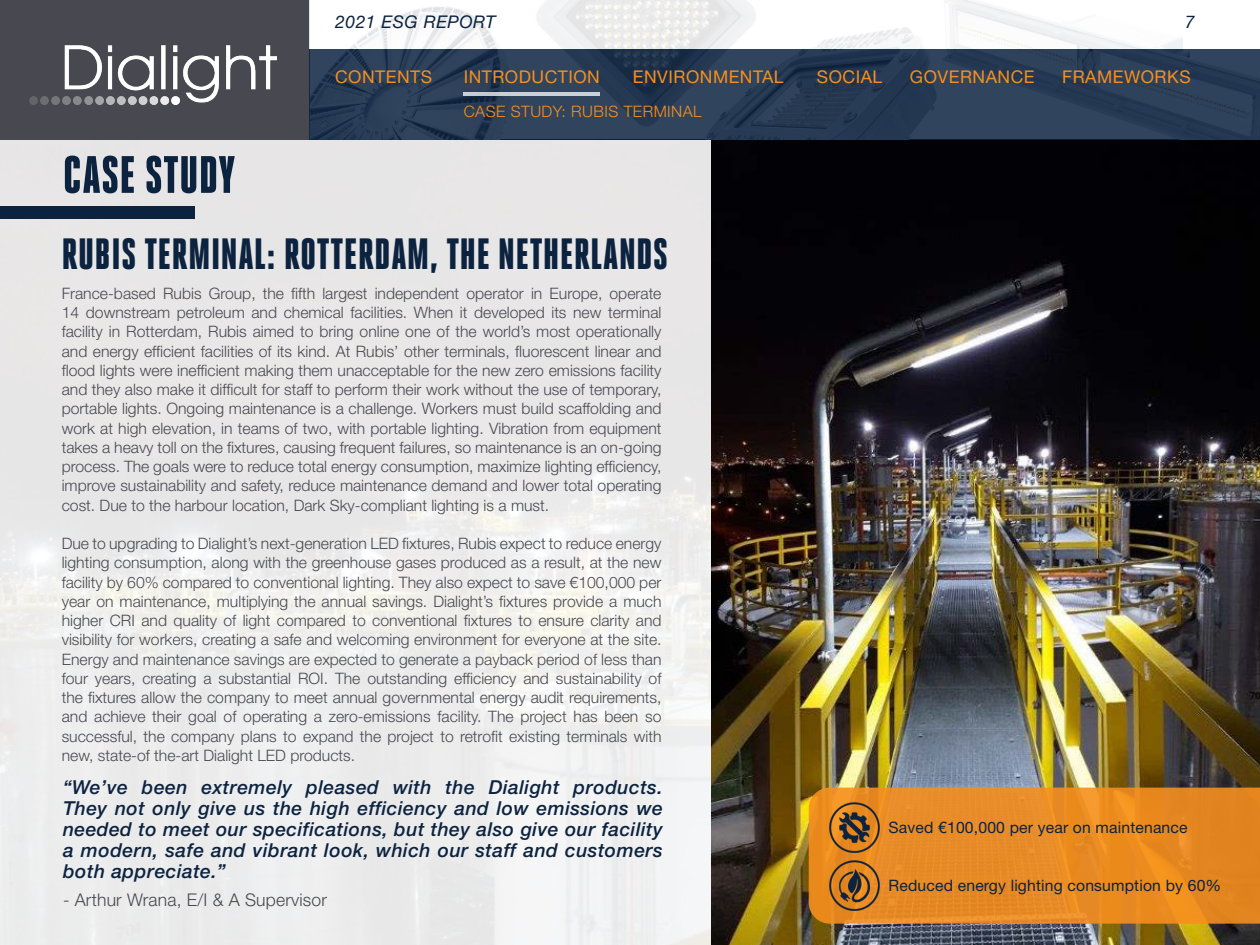
<style>
.page{position:relative;width:1260px;height:945px;background:#fff}
.page>*{position:absolute;margin:0;border:0;box-sizing:border-box;transform-origin:0 0}
.t1{font:900 52.5px "Heroic Condensed";letter-spacing:.01em;color:#0c2340}
.t2{font:900 43.75px "Heroic Condensed";letter-spacing:.015em;color:#0c2340}
.t3{font:italic 500 19.25px/21px "Helvetica Neue LT Std";letter-spacing:.025em;color:#0c2340;text-align:justify}
.t4{font:17.5px "Helvetica Neue LT Std";letter-spacing:.03em;color:#f78f1e}
.t5{font:300 17.5px "Helvetica Neue LT Std";letter-spacing:.01em;color:#484950}
.t6{font:italic 17.5px "Helvetica Neue LT Std";letter-spacing:.03em;color:#0c2340}
.t7{font:300 15.75px/19.2px "Helvetica Neue LT Std";color:#484950;text-align:justify}
.t8{font:15.75px "Helvetica Neue LT Std";letter-spacing:.01em;color:#0c2340}
.t9{font:300 15.75px "Helvetica Neue LT Std";letter-spacing:.03em;color:#f78f1e}
</style>
<div class="page">
<img style="left:710px;top:140px;width:550px;height:805px">
<div style="left:0;top:0;width:309px;height:140px;background:#484950"></div>
<img style="left:29px;top:45px;width:248px;height:59px">
<svg style="left:309px;top:0;width:874px;height:49px"></svg>
<svg style="left:309px;top:49px;width:951px;height:91px;background:#293c56"></svg>
<div style="left:0;top:140px;width:710px;height:805px;background:#eae9e9"></div>
<div style="left:0;top:206px;width:194px;height:13px;background:#0c2340"></div>
<hr style="left:464px;top:93px;width:136px;height:3px;background:#fff">
<svg style="left:809px;top:788px;width:451px;height:136px;background:#e78a23"></svg>
<img style="left:830px;top:803px;width:49px;height:49px">
<img style="left:830px;top:861px;width:49px;height:49px">
<p class="t6" style="left:335px;top:12px;width:162px">2021 ESG REPORT</p>
<p class="t6" style="left:1185px;top:12px;width:11px">7</p>
<p class="t1" style="left:63px;top:146px;width:174px">CASE STUDY</p>
<p class="t4" style="left:335px;top:66px;width:99px">CONTENTS</p>
<p class="t4" style="left:464px;top:66px;width:138px">INTRODUCTION</p>
<p class="t4" style="left:633px;top:66px;width:152px">ENVIRONMENTAL</p>
<p class="t4" style="left:817px;top:66px;width:67px">SOCIAL</p>
<p class="t4" style="left:910px;top:66px;width:126px">GOVERNANCE</p>
<p class="t4" style="left:1062px;top:66px;width:130px">FRAMEWORKS</p>
<p class="t9" style="left:464px;top:102px;width:239px">CASE STUDY: RUBIS TERMINAL</p>
<p class="t2" style="left:62px;top:230px;width:608px">RUBIS TERMINAL: ROTTERDAM, THE NETHERLANDS</p>
<p class="t7" style="left:62px;top:283px;width:601px">France-based Rubis Group, the fifth largest independent operator in Europe, operate 14 downstream petroleum and chemical facilities. When it developed its new terminal facility in Rotterdam, Rubis aimed to bring online one of the world’s most operationally and energy efficient facilities of its kind. At Rubis’ other terminals, fluorescent linear and flood lights were inefficient making them unacceptable for the new zero emissions facility and they also make it difficult for staff to perform their work without the use of temporary, portable lights. Ongoing maintenance is a challenge. Workers must build scaffolding and work at high elevation, in teams of two, with portable lighting. Vibration from equipment takes a heavy toll on the fixtures, causing frequent failures, so maintenance is an on-going process. The goals were to reduce total energy consumption, maximize lighting efficiency, improve sustainability and safety, reduce maintenance demand and lower total operating cost. Due to the harbour location, Dark Sky-compliant lighting is a must.</p>
<p class="t7" style="left:62px;top:534px;width:601px">Due to upgrading to Dialight’s next-generation LED fixtures, Rubis expect to reduce energy lighting consumption, along with the greenhouse gases produced as a result, at the new facility by 60% compared to conventional lighting. They also expect to save €100,000 per year on maintenance, multiplying the annual savings. Dialight’s fixtures provide a much higher CRI and quality of light compared to conventional fixtures to ensure clarity and visibility for workers, creating a safe and welcoming environment for everyone at the site.<br>Energy and maintenance savings are expected to generate a payback period of less than four years, creating a substantial ROI. The outstanding efficiency and sustainability of the fixtures allow the company to meet annual governmental energy audit requirements, and achieve their goal of operating a zero-emissions facility. The project has been so successful, the company plans to expand the project to retrofit existing terminals with new, state-of the-art Dialight LED products.</p>
<p class="t3" style="left:63px;top:777px;width:601px">“We’ve been extremely pleased with the Dialight products.<br>They not only give us the high efficiency and low emissions we needed to meet our specifications, but they also give our facility a modern, safe and vibrant look, which our staff and customers both appreciate.”</p>
<p class="t5" style="left:63px;top:889px;width:265px">- Arthur Wrana, E/I &amp; A Supervisor</p>
<p class="t8" style="left:889px;top:818px;width:301px">Saved €100,000 per year on maintenance</p>
<p class="t8" style="left:889px;top:876px;width:334px">Reduced energy lighting consumption by 60%</p>
</div>
